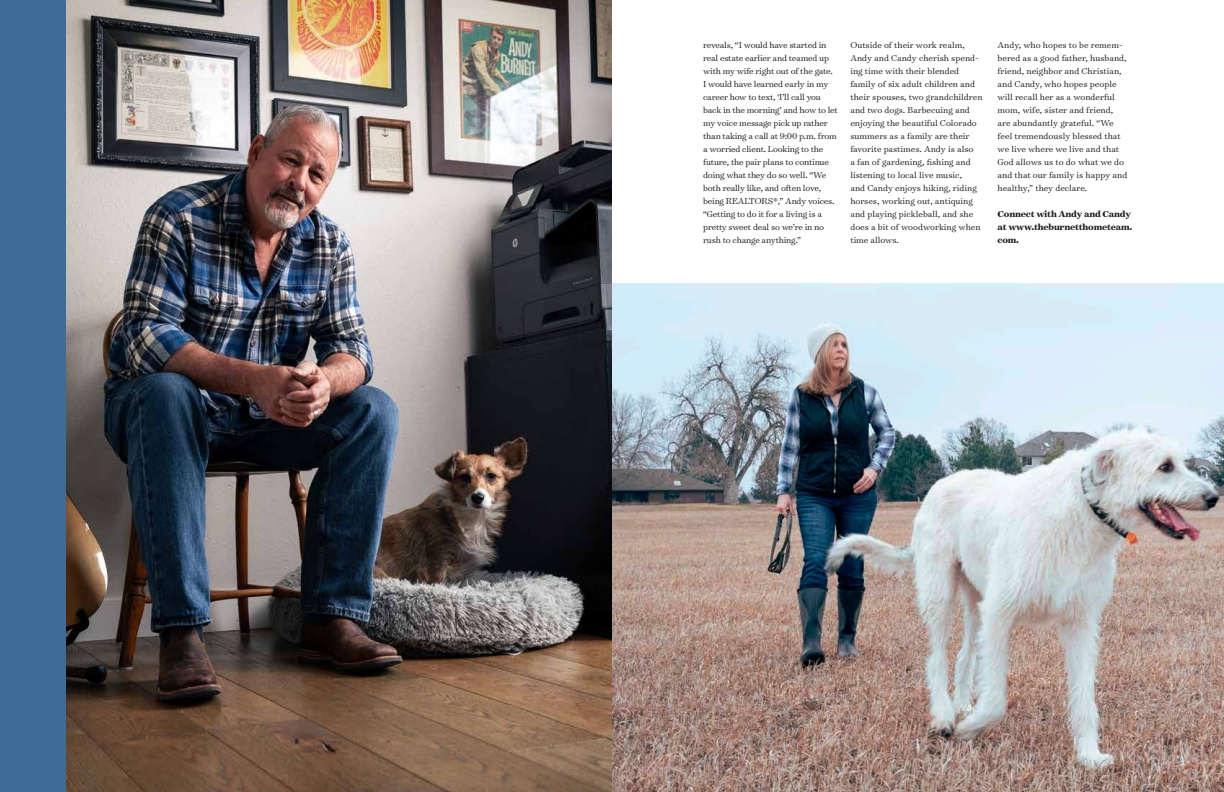
<style>
.page{position:relative;width:1224px;height:792px;background:#fff}
.page>*{position:absolute;margin:0;border:0;box-sizing:border-box;transform-origin:0 0}
.t1{font:300 9.8px/13px "Surveyor Text";color:#171713}
.t2{font:300 9.8px/13px "Surveyor Text";letter-spacing:-.02em;color:#171713}
.t3{font:700 9.8px/13px "Surveyor Text";letter-spacing:-.02em;color:#171713}
</style>
<div class="page">
<img style="left:612px;top:284px;width:612px;height:508px">
<div style="left:0;top:0;width:79px;height:792px;background:#3d6d96"></div>
<img style="left:67px;top:0;width:545px;height:792px">
<p class="t2" style="left:703px;top:38px;width:136px">reveals, “I would have started in real estate earlier and teamed up with my wife right out of the gate.<br>I would have learned early in my career how to text, ‘I’ll call you back in the morning’ and how to let my voice message pick up rather than taking a call at 9:00 p.m. from a worried client. Looking to the future, the pair plans to continue doing what they do so well. “We both really like, and often love, being REALTORS®,” Andy voices. “Getting to do it for a living is a pretty sweet deal so we’re in no rush to change anything.”</p>
<p class="t1" style="left:850px;top:38px;width:134px">Outside of their work realm,<br>Andy and Candy cherish spend&shy;ing time with their blended family of six adult children and their spouses, two grandchildren and two dogs. Barbecuing and enjoying the beautiful Colorado summers as a family are their favorite pastimes. Andy is also<br>a fan of gardening, fishing and listening to local live music,<br>and Candy enjoys hiking, riding horses, working out, antiquing and playing pickleball, and she does a bit of woodworking when time allows.</p>
<p class="t1" style="left:998px;top:38px;width:131px">Andy, who hopes to be remem&shy;bered as a good father, husband, friend, neighbor and Christian, and Candy, who hopes people will recall her as a wonderful mom, wife, sister and friend, are abundantly grateful. “We feel tremendously blessed that we live where we live and that<br>God allows us to do what we do and that our family is happy and healthy,” they declare.</p>
<p class="t3" style="left:998px;top:207px;width:136px">Connect with Andy and Candy at www.theburnetthometeam. com.</p>
</div>
